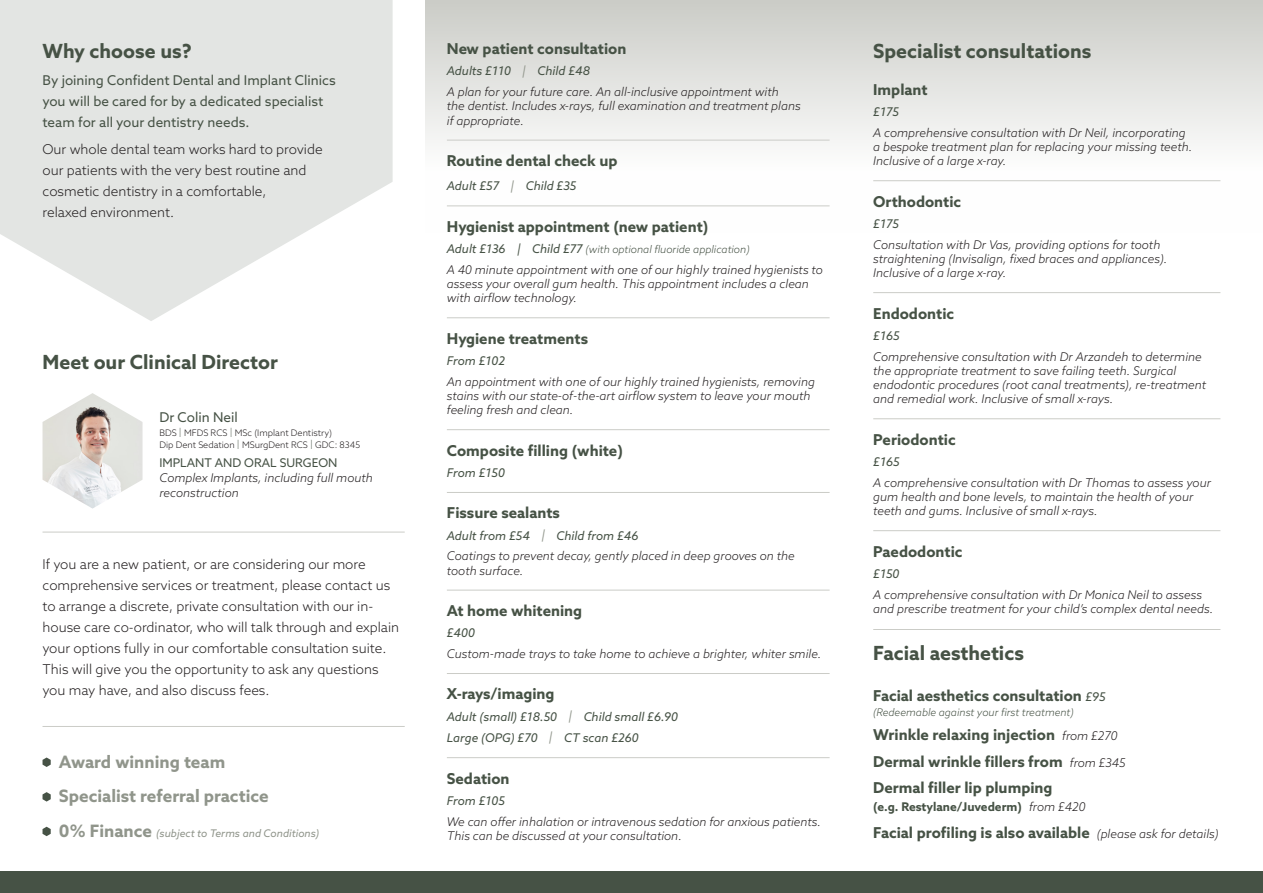
<style>
.page{position:relative;width:1263px;height:893px;background:#fff}
.page>*{position:absolute;margin:0;border:0;box-sizing:border-box;transform-origin:0 0}
.Heading__main{font:700 19.5px "Azo Sans";color:#465245}
.Body_copy{font:700 17.1px "Azo Sans";color:#90958b}
.t1{font:700 15px "Azo Sans";color:#465245}
.Body_copy-2{font:300 13.5px/21px "Azo Sans";color:#231f20}
.Body_copy-3{font:13.5px/21px "Azo Sans";color:#465245}
.description{font:italic 300 12px/14.2px "Azo Sans";color:#231f20}
.price{font:italic 12px "Azo Sans";color:#465245}
.Body_copy-4{font:italic 300 12px/15px "Azo Sans";color:#231f20}
.t2{font:700 12px "Azo Sans";color:#465245}
.price-2{font:italic 300 10.5px "Azo Sans";color:#465245}
.Body_copy-5{font:italic 10.5px "Azo Sans";color:#90958b}
.Body_copy-6{font:300 9px/12px "Azo Sans";color:#231f20}
.s1{color:#465245}
.s2{font-weight:400;font-style:normal;color:#465245}
.s3{font-weight:700;font-style:normal;font-size:17.1px}
.s4{color:#90958b}
.s5{font-weight:400;font-size:12px}
.s6{font-weight:400;font-style:italic;font-size:12px}
.s7{font-weight:300;font-style:italic;font-size:12px;color:#231f20}
.s8{font-weight:300;font-style:italic;color:#231f20}
</style>
<div class="page">
<div style="left:425px;top:0;width:838px;height:232px;background:linear-gradient(to bottom,#cecfca,#fff)"></div>
<hr style="left:425px;top:0;width:838px;height:1px;background:#cbccc7">
<svg style="left:0;top:0;width:393px;height:321px;fill:#e3e5e3"></svg>
<div style="left:0;top:872px;width:1263px;height:21px;background:#465245"></div>
<img style="left:43px;top:393px;width:100px;height:116px">
<hr style="left:43px;top:532px;width:362px;height:1px;background:#cbccc7">
<hr style="left:447px;top:140px;width:383px;height:1px;background:#cbccc7">
<hr style="left:447px;top:205px;width:383px;height:1px;background:#cbccc7">
<hr style="left:447px;top:317px;width:383px;height:1px;background:#cbccc7">
<hr style="left:447px;top:429px;width:383px;height:1px;background:#cbccc7">
<hr style="left:447px;top:492px;width:383px;height:1px;background:#cbccc7">
<hr style="left:447px;top:590px;width:383px;height:1px;background:#cbccc7">
<hr style="left:447px;top:673px;width:383px;height:1px;background:#cbccc7">
<hr style="left:447px;top:757px;width:383px;height:1px;background:#cbccc7">
<hr style="left:873px;top:629px;width:347px;height:1px;background:#cbccc7">
<svg style="left:43px;top:757px;width:8px;height:10px"></svg>
<svg style="left:43px;top:792px;width:8px;height:10px"></svg>
<svg style="left:43px;top:827px;width:8px;height:9px"></svg>
<hr style="left:43px;top:726px;width:362px;height:1px;background:#cbccc7">
<hr style="left:873px;top:180px;width:347px;height:1px;background:#cbccc7">
<hr style="left:873px;top:292px;width:347px;height:1px;background:#cbccc7">
<hr style="left:873px;top:418px;width:347px;height:1px;background:#cbccc7">
<hr style="left:873px;top:530px;width:347px;height:1px;background:#cbccc7">
<p class="Heading__main" style="left:43px;top:38px;width:151px">Why choose us?</p>
<p class="Body_copy-3" style="left:43px;top:69px;width:295px">By joining Confident Dental and Implant Clinics you will be cared for by a dedicated specialist team for all your dentistry needs.</p>
<p class="Body_copy-2" style="left:43px;top:139px;width:282px">Our whole dental team works hard to provide our patients with the very best routine and cosmetic dentistry in a comfortable,<br>relaxed environment.</p>
<p class="Heading__main" style="left:43px;top:349px;width:237px">Meet our Clinical Director</p>
<p class="Body_copy-3" style="left:159px;top:407px;width:80px">Dr Colin Neil</p>
<p class="Body_copy-6" style="left:159px;top:427px;width:202px">BDS <span class="s1">|</span> MFDS RCS <span class="s1">|</span> MSc (Implant Dentistry)<br>Dip Dent Sedation <span class="s1">|</span> MSurgDent RCS <span class="s1">|</span> GDC: 8345</p>
<p class="Body_copy-4" style="left:159px;top:455px;width:215px"><span class="s2">IMPLANT AND ORAL SURGEON<br></span>Complex Implants, including full mouth reconstruction</p>
<p class="Body_copy-2" style="left:43px;top:554px;width:358px">If you are a new patient, or are considering our more comprehensive services or treatment, please contact us to arrange a discrete, private consultation with our in&shy;house care co-ordinator, who will talk through and explain your options fully in our comfortable consultation suite.<br>This will give you the opportunity to ask any questions you may have, and also discuss fees.</p>
<p class="Body_copy" style="left:59px;top:750px;width:168px">Award winning team</p>
<p class="Body_copy" style="left:59px;top:785px;width:211px">Specialist referral practice</p>
<p class="Body_copy-5" style="left:59px;top:826px;width:262px"><span class="s3">0% Finance</span> (subject to Terms and Conditions)</p>
<p class="t1" style="left:447px;top:39px;width:181px">New patient consultation</p>
<p class="price" style="left:447px;top:63px;width:145px">Adults £110 <span class="s4">|</span> Child £48</p>
<p class="description" style="left:447px;top:85px;width:355px">A plan for your future care. An all-inclusive appointment with<br>the dentist. Includes x-rays, full examination and treatment plans if appropriate.</p>
<p class="t1" style="left:447px;top:151px;width:172px">Routine dental check up</p>
<p class="price" style="left:447px;top:178px;width:131px">Adult £57 <span class="s4">|</span> Child £35</p>
<p class="t1" style="left:447px;top:216px;width:263px">Hygienist appointment (new patient)</p>
<p class="price-2" style="left:447px;top:243px;width:304px"><span class="s5">Adult £136 | Child £77</span> (with optional fluoride application)</p>
<p class="description" style="left:447px;top:262px;width:378px">A 40 minute appointment with one of our highly trained hygienists to assess your overall gum health. This appointment includes a clean with airflow technology.</p>
<p class="t1" style="left:447px;top:328px;width:143px">Hygiene treatments</p>
<p class="price" style="left:447px;top:353px;width:60px">From £102</p>
<p class="description" style="left:447px;top:374px;width:370px">An appointment with one of our highly trained hygienists, removing stains with our state-of-the-art airflow system to leave your mouth feeling fresh and clean.</p>
<p class="t1" style="left:447px;top:440px;width:178px">Composite filling (white)</p>
<p class="price" style="left:447px;top:465px;width:60px">From £150</p>
<p class="t1" style="left:447px;top:503px;width:115px">Fissure sealants</p>
<p class="price" style="left:447px;top:528px;width:193px">Adult from £54 <span class="s4">|</span> Child from £46</p>
<p class="description" style="left:447px;top:549px;width:349px">Coatings to prevent decay, gently placed in deep grooves on the tooth surface.</p>
<p class="t1" style="left:447px;top:601px;width:137px">At home whitening</p>
<p class="price" style="left:447px;top:625px;width:29px">£400</p>
<p class="description" style="left:447px;top:646px;width:376px">Custom-made trays to take home to achieve a brighter, whiter smile.</p>
<p class="t1" style="left:447px;top:684px;width:109px">X-rays/imaging</p>
<p class="price" style="left:447px;top:709px;width:233px">Adult (small) £18.50 <span class="s4">|</span> Child small £6.90</p>
<p class="price" style="left:447px;top:730px;width:193px">Large (OPG) £70 <span class="s4">|</span> CT scan £260</p>
<p class="t1" style="left:447px;top:768px;width:64px">Sedation</p>
<p class="price" style="left:447px;top:793px;width:60px">From £105</p>
<p class="description" style="left:447px;top:814px;width:376px">We can offer inhalation or intravenous sedation for anxious patients.<br>This can be discussed at your consultation.</p>
<p class="Heading__main" style="left:873px;top:38px;width:220px">Specialist consultations</p>
<p class="t1" style="left:873px;top:79px;width:56px">Implant</p>
<p class="price" style="left:873px;top:104px;width:27px">£175</p>
<p class="description" style="left:873px;top:125px;width:321px">A comprehensive consultation with Dr Neil, incorporating a bespoke treatment plan for replacing your missing teeth.<br>Inclusive of a large x-ray.</p>
<p class="t1" style="left:873px;top:191px;width:90px">Orthodontic</p>
<p class="price" style="left:873px;top:216px;width:27px">£175</p>
<p class="description" style="left:873px;top:237px;width:296px">Consultation with Dr Vas, providing options for tooth straightening (Invisalign, fixed braces and appliances).<br>Inclusive of a large x-ray.</p>
<p class="t1" style="left:873px;top:303px;width:82px">Endodontic</p>
<p class="price" style="left:873px;top:328px;width:28px">£165</p>
<p class="description" style="left:873px;top:349px;width:334px">Comprehensive consultation with Dr Arzandeh to determine the appropriate treatment to save failing teeth. Surgical endodontic procedures (root canal treatments), re-treatment and remedial work. Inclusive of small x-rays.</p>
<p class="t1" style="left:873px;top:429px;width:84px">Periodontic</p>
<p class="price" style="left:873px;top:454px;width:28px">£165</p>
<p class="description" style="left:873px;top:475px;width:339px">A comprehensive consultation with Dr Thomas to assess your gum health and bone levels, to maintain the health of your teeth and gums. Inclusive of small x-rays.</p>
<p class="t1" style="left:873px;top:541px;width:91px">Paedodontic</p>
<p class="price" style="left:873px;top:566px;width:28px">£150</p>
<p class="description" style="left:873px;top:587px;width:341px">A comprehensive consultation with Dr Monica Neil to assess and prescribe treatment for your child’s complex dental needs.</p>
<p class="Heading__main" style="left:873px;top:640px;width:152px">Facial aesthetics</p>
<p class="t1" style="left:873px;top:686px;width:234px">Facial aesthetics consultation <span class="s6">£95</span></p>
<p class="price-2" style="left:873px;top:705px;width:202px">(Redeemable against your first treatment)</p>
<p class="t1" style="left:873px;top:725px;width:246px">Wrinkle relaxing injection <span class="s7">from £270</span></p>
<p class="t1" style="left:873px;top:752px;width:254px">Dermal wrinkle fillers from <span class="s7">from £345</span></p>
<p class="t1" style="left:873px;top:778px;width:181px">Dermal filler lip plumping</p>
<p class="t2" style="left:873px;top:799px;width:214px">(e.g. Restylane/Juvederm) <span class="s8">from £420</span></p>
<p class="t1" style="left:873px;top:823px;width:347px">Facial profiling is also available <span class="s7">(please ask for details)</span></p>
</div>
